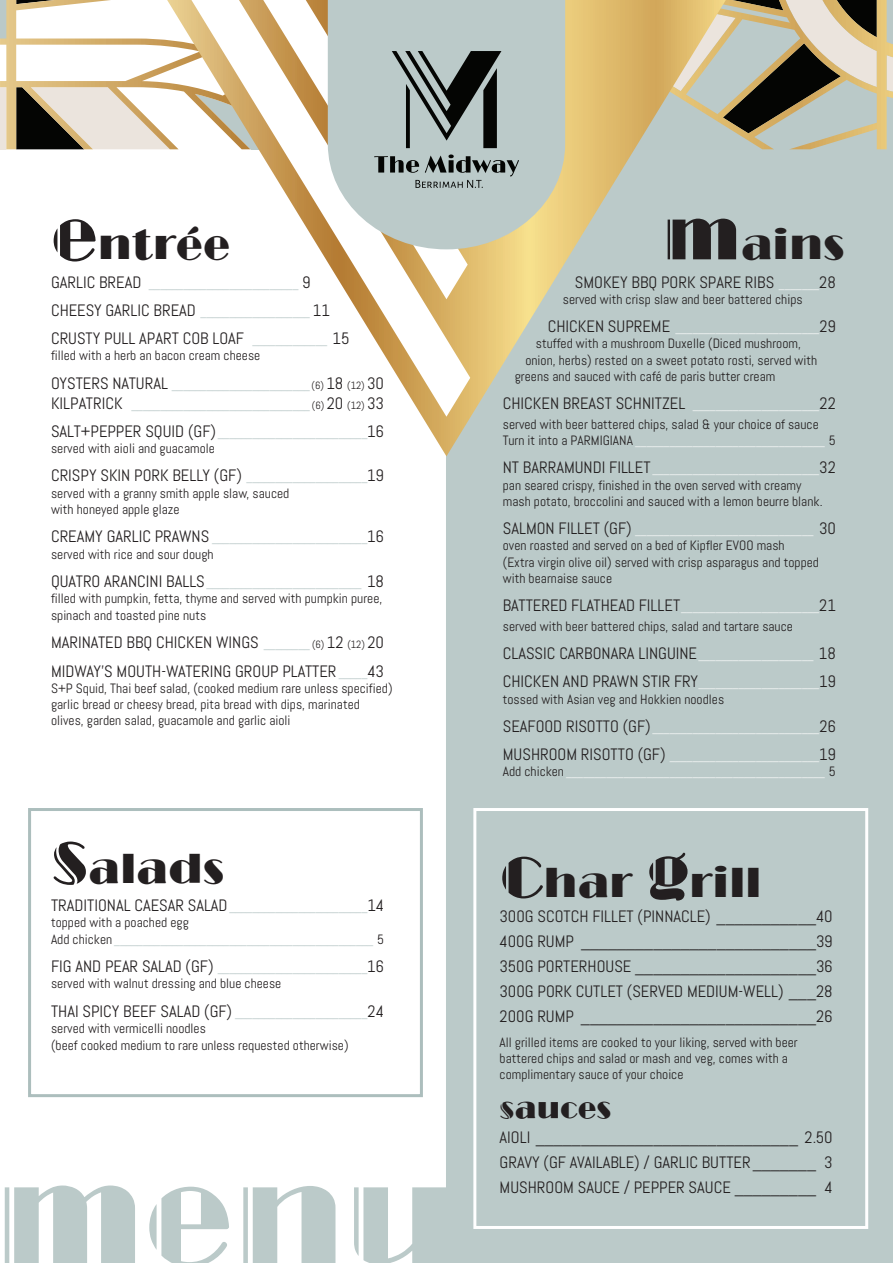
<style>
.page{position:relative;width:893px;height:1263px;background:#fff}
.page>*{position:absolute;margin:0;border:0;box-sizing:border-box;transform-origin:0 0}
.t1{font:142.65px "LTC Broadway Engraved";color:#bbcac9}
.t2{font:43.35px "LTC Broadway";color:#231f20}
.t3{font:30px "LTC Broadway";color:#231f20}
.t4{font:16.5px/25px "Abel";color:#231f20}
.t5{font:13.5px/16.2px "Abel";color:#231f20}
.t6{font:10.5px/19.8px "Abel";color:#acbebd}
.t7{font:10.5px/16.2px "Abel";color:#fff}
.s1{font-family:"LTC Broadway Engraved";font-size:75px}
.s2{font-size:16.5px;color:#231f20}
.s3{font-size:10.5px;color:#acbebd}
.s4{color:#231f20}
.s5{font-size:10.5px}
.s6{font-size:13.5px;color:#231f20}
.s7{font-size:10.5px;color:#fff}
.s8{font-family:"LTC Broadway Engraved"}
</style>
<div class="page">
<div style="left:446px;top:149px;width:447px;height:1114px;background:#bbcac9"></div>
<svg style="left:726px;top:0;width:167px;height:149px;background:#a4a08b"></svg>
<svg style="left:282px;top:0;width:444px;height:456px"></svg>
<svg style="left:328px;top:0;width:237px;height:249px;background:#cbd0c1"></svg>
<svg style="left:0;top:0;width:549px;height:188px"></svg>
<div style="left:473px;top:808px;width:395px;height:421px;border:3px solid #fff"></div>
<div style="left:28px;top:808px;width:395px;height:289px;border:3px solid #acbebd"></div>
<h2 class="t2" style="left:51px;top:219px;width:181px"><span class="s1">e</span>ntrée</h2>
<p class="t6" style="left:51px;top:274px;width:261px"><span class="s2">GARLIC BREAD</span> __________________________ <span class="s2">9</span></p>
<p class="t4" style="left:51px;top:296px;width:300px;line-height:28.3px">CHEESY GARLIC BREAD <span class="s3">___________________</span> 11<br>CRUSTY PULL APART COB LOAF <span class="s3">_____________</span> 15</p>
<p class="t5" style="left:51px;top:348px;width:211px">filled with a herb an bacon cream cheese</p>
<p class="t6" style="left:51px;top:375px;width:334px"><span class="s2">OYSTERS NATURAL</span> ________________________ <span class="s4">(6)</span> <span class="s2">18</span> <span class="s4">(12)</span> <span class="s2">30<br>KILPATRICK</span> _______________________________ <span class="s4">(6)</span> <span class="s2">20</span> <span class="s4">(12)</span> <span class="s2">33</span></p>
<p class="t6" style="left:51px;top:423px;width:334px"><span class="s2">SALT+PEPPER SQUID (GF)</span> __________________________<span class="s2">16</span></p>
<p class="t5" style="left:51px;top:440px;width:165px">served with aioli and guacamole</p>
<p class="t4" style="left:51px;top:463px;width:334px">CRISPY SKIN PORK BELLY (GF) <span class="s3">_____________________</span>19</p>
<p class="t5" style="left:51px;top:485px;width:240px">served with a granny smith apple slaw, sauced with honeyed apple glaze</p>
<p class="t6" style="left:51px;top:529px;width:334px"><span class="s2">CREAMY GARLIC PRAWNS</span> ___________________________<span class="s2">16</span></p>
<p class="t5" style="left:51px;top:546px;width:164px">served with rice and sour dough</p>
<p class="t6" style="left:51px;top:573px;width:334px"><span class="s2">QUATRO ARANCINI BALLS</span> ___________________________ <span class="s2">18</span></p>
<p class="t5" style="left:51px;top:590px;width:333px">filled with pumpkin, fetta, thyme and served with pumpkin puree, spinach and toasted pine nuts</p>
<p class="t4" style="left:51px;top:628px;width:335px;line-height:28.3px">MARINATED BBQ CHICKEN WINGS <span class="s3">________</span> <span class="s5">(6)</span> 12 <span class="s5">(12)</span> 20<br>MIDWAY’S MOUTH-WATERING GROUP PLATTER <span class="s3">_____</span>43</p>
<p class="t5" style="left:51px;top:680px;width:343px">S+P Squid, Thai beef salad, (cooked medium rare unless specified) garlic bread or cheesy bread, pita bread with dips, marinated olives, garden salad, guacamole and garlic aioli</p>
<h2 class="t2" style="left:51px;top:843px;width:175px"><span class="s1">s</span>alads</h2>
<p class="t4" style="left:51px;top:893px;width:334px">TRADITIONAL CAESAR SALAD <span class="s3">________________________</span>14</p>
<p class="t5" style="left:51px;top:914px;width:139px">topped with a poached egg</p>
<p class="t6" style="left:51px;top:930px;width:334px"><span class="s6">Add chicken</span> _____________________________________________ <span class="s6">5</span></p>
<p class="t6" style="left:51px;top:958px;width:334px"><span class="s2">FIG AND PEAR SALAD (GF)</span> __________________________<span class="s2">16</span></p>
<p class="t5" style="left:51px;top:975px;width:232px">served with walnut dressing and blue cheese</p>
<p class="t4" style="left:51px;top:998px;width:334px">THAI SPICY BEEF SALAD (GF) <span class="s3">_______________________</span>24</p>
<p class="t5" style="left:51px;top:1020px;width:299px">served with vermicelli noodles<br>(beef cooked medium to rare unless requested otherwise)</p>
<h1 class="t1" style="left:-4px;top:1132px;width:461px">menu</h1>
<h2 class="t2" style="left:663px;top:219px;width:184px"><span class="s1">m</span>ains</h2>
<p class="t4" style="left:575px;top:269px;width:262px">SMOKEY BBQ PORK SPARE RIBS <span class="s7">_______</span>28</p>
<p class="t5" style="left:563px;top:291px;width:241px">served with crisp slaw and beer battered chips</p>
<p class="t7" style="left:548px;top:320px;width:289px"><span class="s2">CHICKEN SUPREME</span> _________________________<span class="s2">29</span></p>
<p class="t5" style="left:536px;top:336px;width:267px">stuffed with a mushroom Duxelle (Diced mushroom,</p>
<p class="t5" style="left:525px;top:352px;width:293px">onion, herbs) rested on a sweet potato rosti, served with</p>
<p class="t5" style="left:515px;top:368px;width:262px">greens and sauced with café de paris butter cream</p>
<p class="t4" style="left:503px;top:391px;width:334px">CHICKEN BREAST SCHNITZEL <span class="s7">______________________</span>22</p>
<p class="t5" style="left:503px;top:416px;width:317px">served with beer battered chips, salad &amp; your choice of sauce</p>
<p class="t7" style="left:503px;top:433px;width:334px"><span class="s6">Turn it into a PARMIGIANA</span> _________________________________ <span class="s6">5</span></p>
<p class="t7" style="left:503px;top:462px;width:334px"><span class="s2">NT BARRAMUNDI FILLET</span> _____________________________<span class="s2">32</span></p>
<p class="t5" style="left:503px;top:477px;width:321px">pan seared crispy, finished in the oven served with creamy mash potato, broccolini and sauced with a lemon beurre blank.</p>
<p class="t7" style="left:503px;top:522px;width:334px"><span class="s2">SALMON FILLET (GF)</span> _______________________________ <span class="s2">30</span></p>
<p class="t5" style="left:503px;top:538px;width:318px">oven roasted and served on a bed of Kipfler EVOO mash (Extra virgin olive oil) served with crisp asparagus and topped with bearnaise sauce</p>
<p class="t4" style="left:503px;top:593px;width:334px">BATTERED FLATHEAD FILLET<span class="s7">________________________</span>21</p>
<p class="t5" style="left:503px;top:618px;width:292px">served with beer battered chips, salad and tartare sauce</p>
<p class="t4" style="left:503px;top:639px;width:335px;line-height:28.3px">CLASSIC CARBONARA LINGUINE<span class="s7">____________________</span> 18<br>CHICKEN AND PRAWN STIR FRY<span class="s7">_____________________</span>19</p>
<p class="t5" style="left:503px;top:691px;width:223px">tossed with Asian veg and Hokkien noodles</p>
<p class="t7" style="left:503px;top:720px;width:334px"><span class="s2">SEAFOOD RISOTTO (GF)</span> _____________________________<span class="s2">26</span></p>
<p class="t7" style="left:503px;top:748px;width:335px"><span class="s2">MUSHROOM RISOTTO (GF)</span> __________________________<span class="s2">19<br></span><span class="s6">Add chicken</span> _____________________________________________ <span class="s6">5</span></p>
<h2 class="t2" style="left:500px;top:857px;width:263px"><span class="s1">c</span>har <span class="s1">g</span>rill</h2>
<p class="t4" style="left:500px;top:903px;width:335px;text-align:justify">300G SCOTCH FILLET (PINNACLE) ___________40<br>400G RUMP __________________________39<br>350G PORTERHOUSE ____________________36<br>300G PORK CUTLET (SERVED MEDIUM-WELL) ___28<br>200G RUMP __________________________26</p>
<p class="t5" style="left:500px;top:1034px;width:300px">All grilled items are cooked to your liking, served with beer battered chips and salad or mash and veg, comes with a complimentary sauce of your choice</p>
<h3 class="t3" style="left:500px;top:1090px;width:113px"><span class="s8">s</span>auces</h3>
<p class="t4" style="left:500px;top:1124px;width:335px;text-align:justify">AIOLI _____________________________ 2.50<br>GRAVY (GF AVAILABLE) / GARLIC BUTTER_______ 3<br>MUSHROOM SAUCE / PEPPER SAUCE _________ 4</p>
</div>
